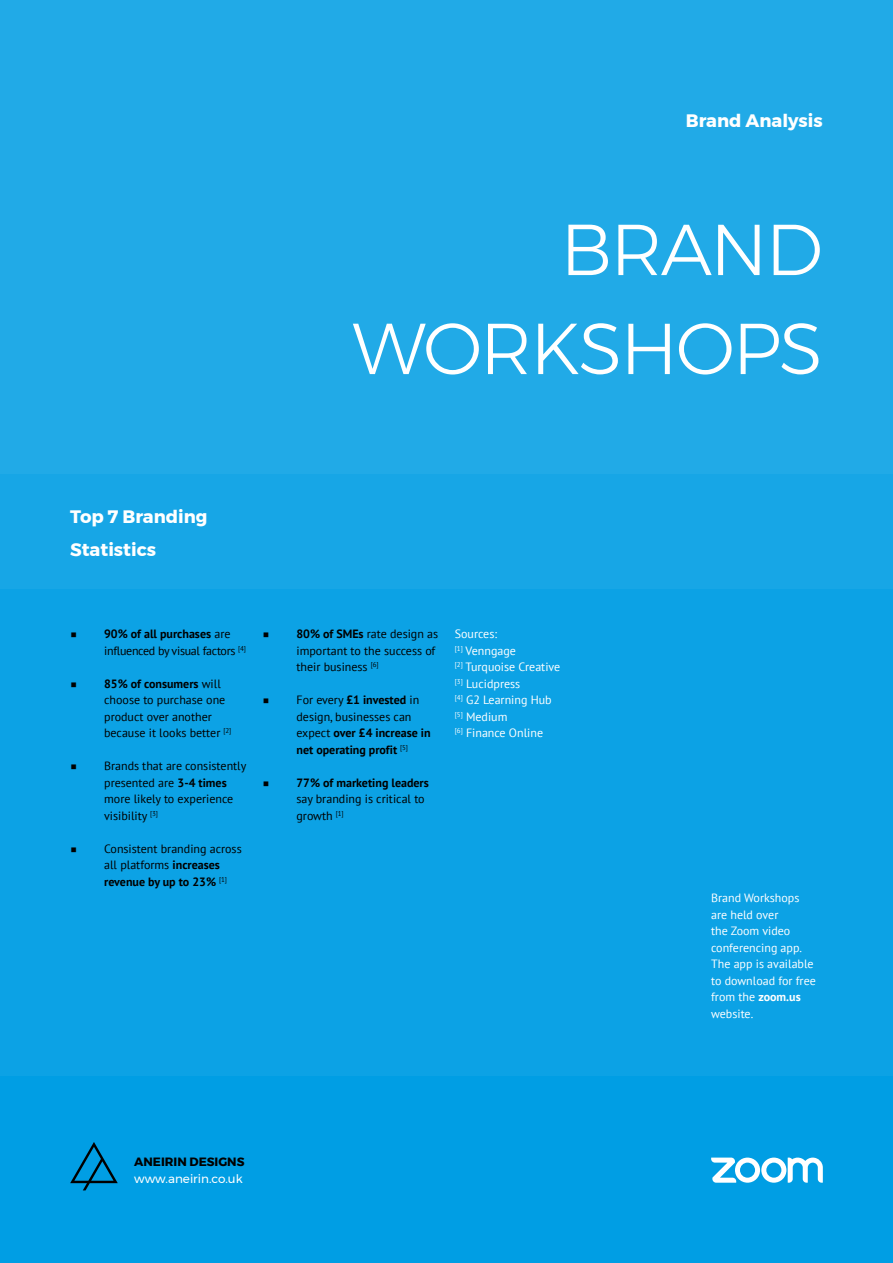
<style>
.page{position:relative;width:893px;height:1263px;background:#009ee4}
.page>*{position:absolute;margin:0;border:0;box-sizing:border-box;transform-origin:0 0}
.t1{font:300 72px/99px "Montserrat";letter-spacing:-.025em;color:#fff;text-align:right}
.t2{font:700 18px/33px "Montserrat";color:#fff}
.t3{font:12px/16.5px "PT Sans";color:#000}
.t4{font:12px/16.5px "PT Sans";color:#fff}
.t5{font:700 12px/16.5px "PT Sans";color:#000}
.t6{font:12px/16.5px "PT Sans";letter-spacing:-.025em;color:#000}
.t7{font:12px "Montserrat";color:#fff}
.t8{font:700 12px "Montserrat";color:#000}
.s1{font-family:"Montserrat"}
.s2{font-weight:700}
.s3{font-family:"Montserrat";font-weight:400}
.s4{font-weight:400}
</style>
<div class="page">
<svg style="left:70px;top:1142px;width:48px;height:48px"></svg>
<div style="left:0;top:0;width:893px;height:1076px;background:#0ca2e5"></div>
<div style="left:0;top:0;width:893px;height:588px;background:#17a6e6"></div>
<div style="left:0;top:0;width:893px;height:473px;background:#21aae7"></div>
<svg style="left:711px;top:1157px;width:112px;height:26px"></svg>
<h2 class="t2" style="left:686px;top:105px;width:138px">Brand Analysis</h2>
<h1 class="t1" style="left:352px;top:201px;width:472px">BRAND<br>WORKSHOPS</h1>
<h2 class="t2" style="left:70px;top:501px;width:139px">Top 7 Branding<br>Statistics</h2>
<p class="t6" style="left:104px;top:627px;width:143px;text-indent:-34px"><span class="s1">■</span> <span class="s2">90% of all purchases</span> are influenced by visual factors <sup>[4]</sup></p>
<p class="t3" style="left:104px;top:676px;width:129px;text-indent:-34px"><span class="s1">■</span> <span class="s2">85% of consumers</span> will choose to purchase one product over another because it looks better <sup>[2]</sup></p>
<p class="t3" style="left:104px;top:759px;width:144px;text-indent:-34px"><span class="s1">■</span> Brands that are consistently presented are <span class="s2">3-4 times </span>more likely to experience visibility <sup>[3]</sup></p>
<p class="t3" style="left:104px;top:841px;width:139px;text-indent:-34px"><span class="s1">■</span> Consistent branding across all platforms <span class="s2">increases revenue by up to 23%</span> <sup>[1]</sup></p>
<p class="t3" style="left:296px;top:627px;width:143px;text-indent:-34px"><span class="s1">■</span> <span class="s2">80% of SMEs</span> rate design as important to the success of their business <sup>[6]</sup></p>
<p class="t5" style="left:296px;top:693px;width:136px;text-indent:-34px"><span class="s3">■</span> <span class="s4">For every</span> £1 invested <span class="s4">in design, businesses can expect</span> over £4 increase in net operating profit <sup>[5]</sup></p>
<p class="t3" style="left:296px;top:775px;width:134px;text-indent:-34px"><span class="s1">■</span> <span class="s2">77% of marketing leaders </span>say branding is critical to growth <sup>[1]</sup></p>
<p class="t4" style="left:455px;top:627px;width:107px">Sources:<br><sup>[1]</sup> Venngage<br><sup>[2]</sup> Turquoise Creative <sup>[3]</sup> Lucidpress<br><sup>[4]</sup> G2 Learning Hub <sup>[5]</sup> Medium<br><sup>[6]</sup> Finance Online</p>
<p class="t4" style="left:711px;top:891px;width:106px">Brand Workshops are held over<br>the Zoom video conferencing app.<br>The app is available to download for free from the <span class="s2">zoom.us </span>website.</p>
<p class="t8" style="left:134px;top:1155px;width:112px">ANEIRIN DESIGNS</p>
<p class="t7" style="left:134px;top:1171px;width:110px">www.aneirin.co.uk</p>
</div>
